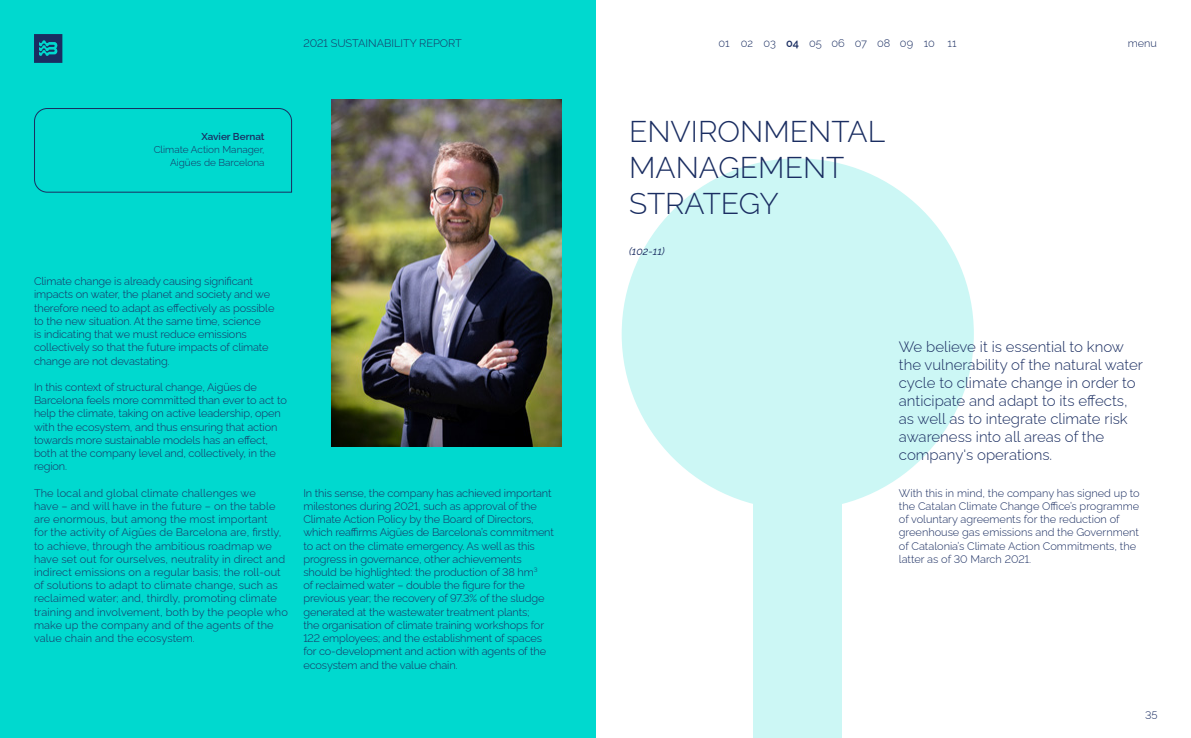
<style>
.page{position:relative;width:1191px;height:738px;background:#fff}
.page>*{position:absolute;margin:0;border:0;box-sizing:border-box;transform-origin:0 0}
.t1{font:300 30px/36px "Raleway";color:#1a2d61}
.t2{font:300 15px/18px "Raleway";color:#1a2d61}
.t3{font:300 11px/13.2px "Raleway";letter-spacing:-.01em;color:#1a2d61}
.t4{font:300 11px/13.2px "Raleway";letter-spacing:.01em;color:#1a2d61}
.t5{font:italic 11px "Raleway";color:#1a2d61}
.t6{font:300 10px/13.2px "Raleway";color:#1a2d61;text-align:right}
.t7{font:600 10px "Raleway";color:#1a2d61}
.s1{font-weight:600}
</style>
<div class="page">
<div style="left:753px;top:481px;width:88px;height:256px;background:#ccf7f5"></div>
<div style="left:621px;top:158px;width:353px;height:351px;background:#ccf7f5;border-radius:50%"></div>
<div style="left:0;top:0;width:595px;height:737px;background:#00d9cf"></div>
<img style="left:332px;top:100px;width:229px;height:346px">
<svg style="left:34px;top:108px;width:258px;height:85px"></svg>
<svg style="left:34px;top:34px;width:28px;height:29px"></svg>
<p class="t7" style="left:201px;top:128px;width:65px">Xavier Bernat</p>
<p class="t6" style="left:154px;top:142px;width:112px">Climate Action Manager,<br>Aigües de Barcelona</p>
<p class="t3" style="left:303px;top:36px;width:160px">2021 SUSTAINABILITY REPORT</p>
<p class="t3" style="left:718px;top:36px;width:239px">01 02 03 <span class="s1">04</span> 05 06 07 08 09 10 11</p>
<p class="t3" style="left:1127px;top:36px;width:31px">menu</p>
<h1 class="t1" style="left:629px;top:109px;width:258px">ENVIRONMENTAL<br>MANAGEMENT<br>STRATEGY</h1>
<p class="t5" style="left:629px;top:242px;width:37px">(102-11)</p>
<p class="t3" style="left:34px;top:273px;width:242px">Climate change is already causing significant impacts on water, the planet and society and we therefore need to adapt as effectively as possible to the new situation. At the same time, science<br>is indicating that we must reduce emissions collectively so that the future impacts of climate change are not devastating.</p>
<p class="t3" style="left:34px;top:379px;width:254px">In this context of structural change, Aigües de Barcelona feels more committed than ever to act to help the climate, taking on active leadership, open with the ecosystem, and thus ensuring that action towards more sustainable models has an effect, both at the company level and, collectively, in the region.</p>
<p class="t4" style="left:34px;top:484px;width:255px">The local and global climate challenges we<br>have – and will have in the future – on the table are enormous, but among the most important<br>for the activity of Aigües de Barcelona are, firstly, to achieve, through the ambitious roadmap we have set out for ourselves, neutrality in direct and indirect emissions on a regular basis; the roll-out of solutions to adapt to climate change, such as reclaimed water; and, thirdly, promoting climate training and involvement, both by the people who make up the company and of the agents of the value chain and the ecosystem.</p>
<p class="t3" style="left:303px;top:484px;width:252px">In this sense, the company has achieved important milestones during 2021, such as approval of the Climate Action Policy by the Board of Directors, which reaffirms Aigües de Barcelona’s commitment to act on the climate emergency. As well as this progress in governance, other achievements should be highlighted: the production of 38 hm<sup>3<br></sup>of reclaimed water – double the figure for the previous year; the recovery of 97.3% of the sludge generated at the wastewater treatment plants;<br>the organisation of climate training workshops for 122 employees; and the establishment of spaces for co-development and action with agents of the ecosystem and the value chain.</p>
<h2 class="t2" style="left:899px;top:336px;width:246px">We believe it is essential to know the vulnerability of the natural water cycle to climate change in order to anticipate and adapt to its effects, as well as to integrate climate risk awareness into all areas of the company's operations.</h2>
<p class="t3" style="left:899px;top:484px;width:242px">With this in mind, the company has signed up to the Catalan Climate Change Office’s programme of voluntary agreements for the reduction of greenhouse gas emissions and the Government of Catalonia’s Climate Action Commitments, the latter as of 30 March 2021.</p>
<p class="t3" style="left:1145px;top:706px;width:14px">35</p>
</div>
